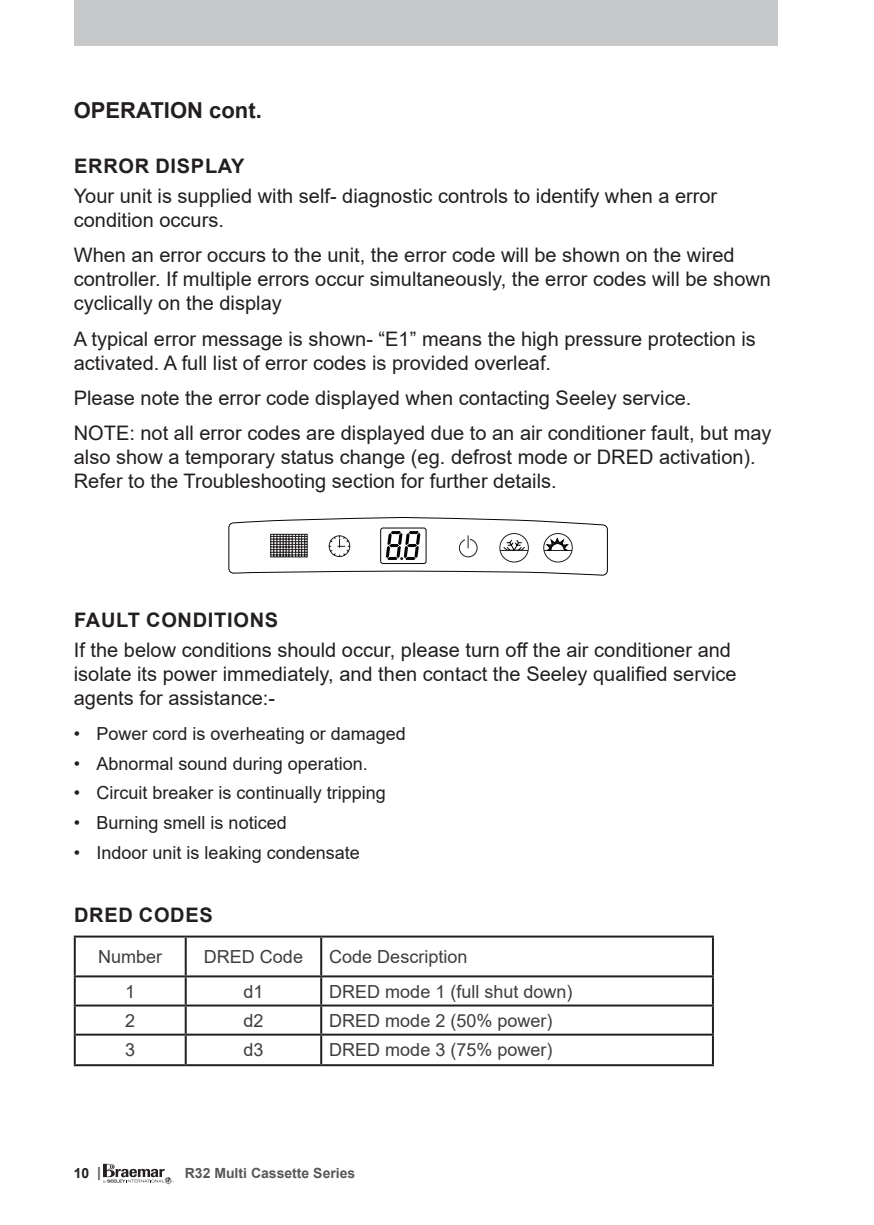
<style>
.page{position:relative;width:874px;height:1225px;background:#fff}
.page>*{position:absolute;margin:0;border:0;box-sizing:border-box;transform-origin:0 0}
.page_heading_hidden{font:700 22px "Arial";color:#231f20}
.Body{font:20px/24px "Arial";color:#231f20}
.SUBHEAD{font:700 20px "Arial";letter-spacing:.035em;color:#231f20}
.t1{font:18px "Arial";color:#231f20}
.t2{font:18px "Arial";color:#3e3e3f}
.t3{font:700 14px "Arial";color:#57585a}
.t4{font:700 14px "Arial";color:#231f20}
.s1{color:#57585a}
</style>
<div class="page">
<div style="left:74px;top:0;width:703px;height:45px;background:#c7c8ca"></div>
<svg style="left:103px;top:1163px;width:71px;height:21px"></svg>
<svg style="left:228px;top:517px;width:380px;height:58px"></svg>
<hr style="left:74px;top:935px;width:112px;height:2px;background:#231f20">
<hr style="left:74px;top:937px;width:2px;height:38px;background:#231f20">
<hr style="left:186px;top:935px;width:135px;height:2px;background:#231f20">
<hr style="left:185px;top:937px;width:2px;height:38px;background:#231f20">
<hr style="left:321px;top:935px;width:392px;height:2px;background:#231f20">
<hr style="left:320px;top:937px;width:2px;height:38px;background:#231f20">
<hr style="left:711px;top:937px;width:2px;height:38px;background:#231f20">
<hr style="left:74px;top:975px;width:112px;height:2px;background:#231f20">
<hr style="left:74px;top:977px;width:2px;height:27px;background:#231f20">
<hr style="left:186px;top:975px;width:135px;height:2px;background:#231f20">
<hr style="left:185px;top:977px;width:2px;height:27px;background:#231f20">
<hr style="left:321px;top:975px;width:392px;height:2px;background:#231f20">
<hr style="left:320px;top:977px;width:2px;height:27px;background:#231f20">
<hr style="left:711px;top:977px;width:2px;height:27px;background:#231f20">
<hr style="left:74px;top:1004px;width:112px;height:2px;background:#231f20">
<hr style="left:74px;top:1006px;width:2px;height:27px;background:#231f20">
<hr style="left:186px;top:1004px;width:135px;height:2px;background:#231f20">
<hr style="left:185px;top:1006px;width:2px;height:27px;background:#231f20">
<hr style="left:321px;top:1004px;width:392px;height:2px;background:#231f20">
<hr style="left:320px;top:1006px;width:2px;height:27px;background:#231f20">
<hr style="left:711px;top:1006px;width:2px;height:27px;background:#231f20">
<hr style="left:74px;top:1033px;width:112px;height:2px;background:#231f20">
<hr style="left:74px;top:1035px;width:2px;height:29px;background:#231f20">
<hr style="left:186px;top:1033px;width:135px;height:2px;background:#231f20">
<hr style="left:185px;top:1035px;width:2px;height:29px;background:#231f20">
<hr style="left:321px;top:1033px;width:392px;height:2px;background:#231f20">
<hr style="left:320px;top:1035px;width:2px;height:29px;background:#231f20">
<hr style="left:711px;top:1035px;width:2px;height:29px;background:#231f20">
<hr style="left:74px;top:1064px;width:112px;height:2px;background:#231f20">
<hr style="left:186px;top:1064px;width:135px;height:2px;background:#231f20">
<hr style="left:321px;top:1064px;width:392px;height:2px;background:#231f20">
<p class="page_heading_hidden" style="left:74px;top:95px;width:189px">OPERATION cont.</p>
<p class="SUBHEAD" style="left:74px;top:152px;width:172px">ERROR DISPLAY</p>
<p class="Body" style="left:74px;top:184px;width:644px">Your unit is supplied with self- diagnostic controls to identify when a error condition occurs.</p>
<p class="Body" style="left:74px;top:243px;width:698px">When an error occurs to the unit, the error code will be shown on the wired controller. If multiple errors occur simultaneously, the error codes will be shown cyclically on the display</p>
<p class="Body" style="left:74px;top:326px;width:683px">A typical error message is shown- “E1” means the high pressure protection is activated. A full list of error codes is provided overleaf.</p>
<p class="Body" style="left:74px;top:386px;width:618px">Please note the error code displayed when contacting Seeley service.</p>
<p class="Body" style="left:74px;top:421px;width:698px">NOTE: not all error codes are displayed due to an air conditioner fault, but may also show a temporary status change (eg. defrost mode or DRED activation).<br>Refer to the Troubleshooting section for further details.</p>
<p class="SUBHEAD" style="left:74px;top:606px;width:205px">FAULT CONDITIONS</p>
<p class="Body" style="left:74px;top:637px;width:664px">If the below conditions should occur, please turn off the air conditioner and isolate its power immediately, and then contact the Seeley qualified service agents for assistance:-</p>
<p class="t1" style="left:74px;top:721px;width:333px">• Power cord is overheating or damaged</p>
<p class="t1" style="left:74px;top:751px;width:295px">• Abnormal sound during operation.</p>
<p class="t1" style="left:74px;top:780px;width:313px">• Circuit breaker is continually tripping</p>
<p class="t1" style="left:74px;top:810px;width:214px">• Burning smell is noticed</p>
<p class="t1" style="left:74px;top:840px;width:287px">• Indoor unit is leaking condensate</p>
<p class="SUBHEAD" style="left:74px;top:901px;width:140px">DRED CODES</p>
<p class="t2" style="left:98px;top:944px;width:66px">Number</p>
<p class="t2" style="left:204px;top:944px;width:101px">DRED Code</p>
<p class="t2" style="left:329px;top:944px;width:140px">Code Description</p>
<p class="t2" style="left:125px;top:978px;width:12px">1</p>
<p class="t2" style="left:243px;top:978px;width:22px">d1</p>
<p class="t2" style="left:329px;top:978px;width:245px">DRED mode 1 (full shut down)</p>
<p class="t2" style="left:125px;top:1008px;width:12px">2</p>
<p class="t2" style="left:243px;top:1008px;width:22px">d2</p>
<p class="t2" style="left:329px;top:1008px;width:225px">DRED mode 2 (50% power)</p>
<p class="t2" style="left:125px;top:1037px;width:12px">3</p>
<p class="t2" style="left:243px;top:1037px;width:22px">d3</p>
<p class="t2" style="left:329px;top:1037px;width:225px">DRED mode 3 (75% power)</p>
<p class="t4" style="left:74px;top:1163px;width:29px">10 <span class="s1">|</span></p>
<p class="t3" style="left:185px;top:1163px;width:172px">R32 Multi Cassette Series</p>
</div>
